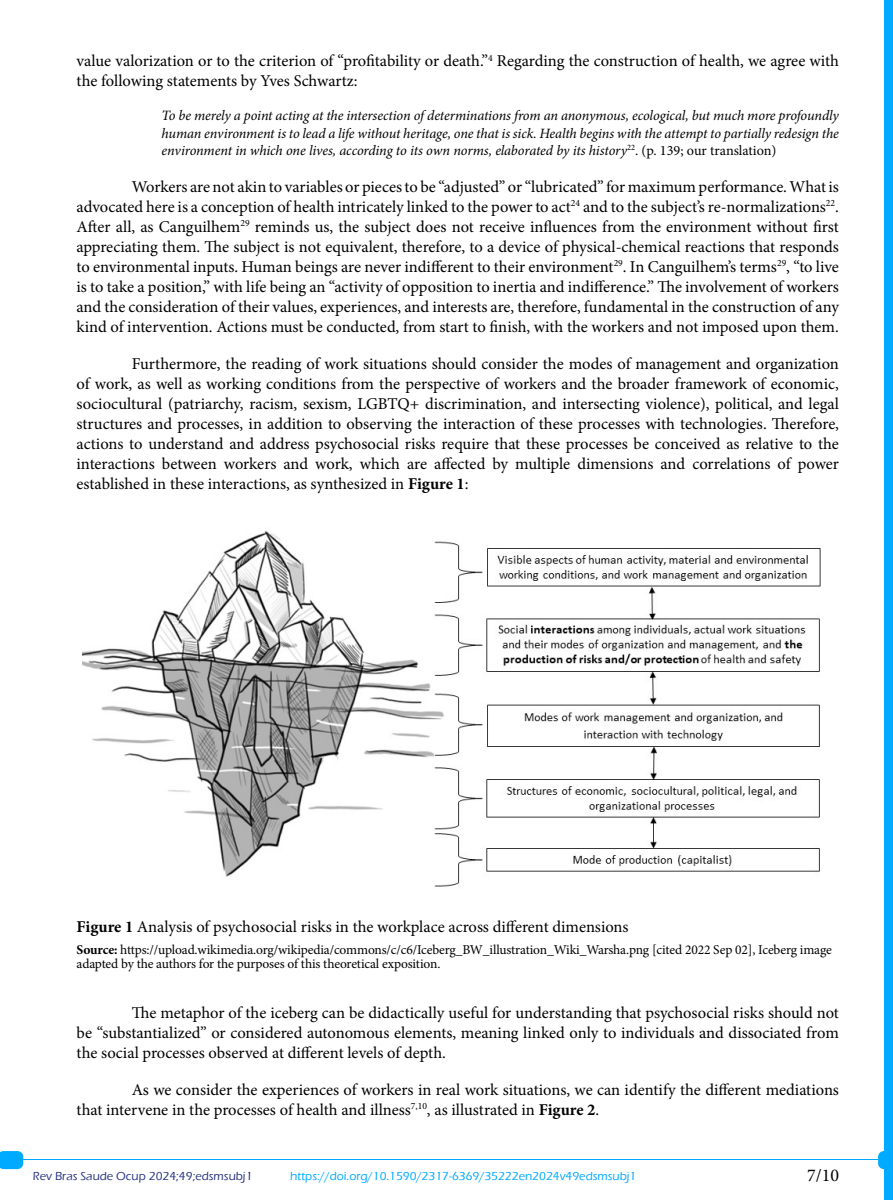
<style>
.page{position:relative;width:893px;height:1200px;background:#fff}
.page>*{position:absolute;margin:0;border:0;box-sizing:border-box;transform-origin:0 0}
.t1{font:18px "Minion Pro";color:#000}
.corpo_do_texto_inglês{font:16.5px/20px "Minion Pro";color:#000;text-align:justify}
.Legenda_Tab_Fig{font:16.5px "Minion Pro";color:#000}
.Citação{font:italic 14.25px/17.2px "Minion Pro";letter-spacing:-.01em;color:#000;text-align:justify}
.Tabela_fonte{font:13.5px/13.6px "Minion Pro";letter-spacing:-.01em;color:#000}
.t2{font:500 12px "Eras ITC";color:#0af}
.t3{font:500 12px "Eras ITC";color:#283583}
.s1{font-style:normal}
.s2{font-weight:700}
</style>
<div class="page">
<div style="left:884px;top:0;width:9px;height:1199px;background:#0af"></div>
<hr style="left:18px;top:1158px;width:875px;height:1px;background:#0af">
<svg style="left:0;top:1151px;width:23px;height:17px"></svg>
<svg style="left:878px;top:1151px;width:6px;height:17px"></svg>
<img style="left:83px;top:530px;width:738px;height:357px">
<p class="corpo_do_texto_inglês" style="left:77px;top:51px;width:764px">value valorization or to the criterion of “profitability or death.”<sup>4</sup> Regarding the construction of health, we agree with the following statements by Yves Schwartz:</p>
<p class="Citação" style="left:162px;top:107px;width:679px">To be merely a point acting at the intersection of determinations from an anonymous, ecological, but much more profoundly human environment is to lead a life without heritage, one that is sick. Health begins with the attempt to partially redesign the environment in which one lives, according to its own norms, elaborated by its history<sup>22</sup><span class="s1">. (p. 139; our translation)</span></p>
<p class="corpo_do_texto_inglês" style="left:77px;top:177px;width:764px;text-indent:55px">Workers are not akin to variables or pieces to be “adjusted” or “lubricated” for maximum performance. What is advocated here is a conception of health intricately linked to the power to act<sup>24</sup> and to the subject’s re-normalizations<sup>22</sup>.<br>After all, as Canguilhem<sup>29</sup> reminds us, the subject does not receive influences from the environment without first appreciating them. The subject is not equivalent, therefore, to a device of physical-chemical reactions that responds to environmental inputs. Human beings are never indifferent to their environment<sup>29</sup>. In Canguilhem’s terms<sup>29</sup>, “to live is to take a position,” with life being an “activity of opposition to inertia and indifference.” The involvement of workers and the consideration of their values, experiences, and interests are, therefore, fundamental in the construction of any kind of intervention. Actions must be conducted, from start to finish, with the workers and not imposed upon them.</p>
<p class="corpo_do_texto_inglês" style="left:77px;top:354px;width:764px;text-indent:55px">Furthermore, the reading of work situations should consider the modes of management and organization of work, as well as working conditions from the perspective of workers and the broader framework of economic, sociocultural (patriarchy, racism, sexism, LGBTQ+ discrimination, and intersecting violence), political, and legal structures and processes, in addition to observing the interaction of these processes with technologies. Therefore, actions to understand and address psychosocial risks require that these processes be conceived as relative to the interactions between workers and work, which are affected by multiple dimensions and correlations of power established in these interactions, as synthesized in <span class="s2">Figure 1</span>:</p>
<p class="Legenda_Tab_Fig" style="left:77px;top:915px;width:554px"><span class="s2">Figure 1</span> Analysis of psychosocial risks in the workplace across different dimensions</p>
<p class="Tabela_fonte" style="left:77px;top:943px;width:757px"><span class="s2">Source:</span> https://upload.wikimedia.org/wikipedia/commons/c/c6/Iceberg_BW_illustration_Wiki_Warsha.png [cited 2022 Sep 02], Iceberg image adapted by the authors for the purposes of this theoretical exposition.</p>
<p class="corpo_do_texto_inglês" style="left:77px;top:1002px;width:764px;text-indent:55px">The metaphor of the iceberg can be didactically useful for understanding that psychosocial risks should not be “substantialized” or considered autonomous elements, meaning linked only to individuals and dissociated from the social processes observed at different levels of depth.</p>
<p class="corpo_do_texto_inglês" style="left:77px;top:1079px;width:764px;text-indent:55px">As we consider the experiences of workers in real work situations, we can identify the different mediations that intervene in the processes of health and illness<sup>7,10</sup>, as illustrated in <span class="s2">Figure 2</span>.</p>
<p class="t3" style="left:33px;top:1168px;width:221px">Rev Bras Saude Ocup 2024;49;edsmsubj1</p>
<p class="t2" style="left:290px;top:1168px;width:348px">https://doi.org/10.1590/2317-6369/35222en2024v49edsmsubj1</p>
<p class="t1" style="left:807px;top:1162px;width:33px">7/10</p>
</div>
